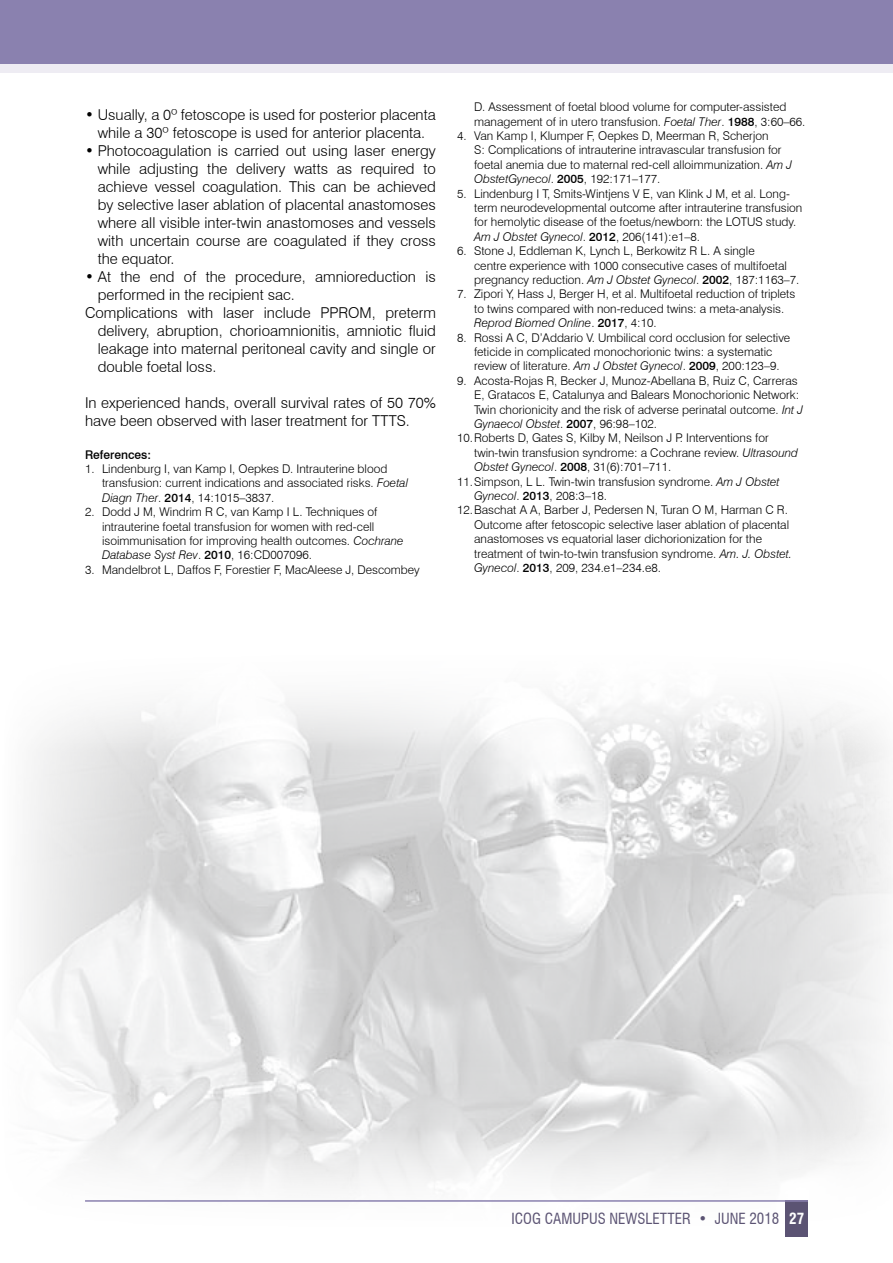
<style>
.page{position:relative;width:893px;height:1263px;background:#fff}
.page>*{position:absolute;margin:0;border:0;box-sizing:border-box;transform-origin:0 0}
.t1{font:300 15px/18px "Swiss 721 BT";color:#000;text-align:center}
.t2{font:condensed 15px "Swiss 721 BT";color:#5b5373}
.t3{font:300 12px/14.4px "Swiss 721 BT";color:#000}
.t4{font:italic 300 12px "Swiss 721 BT";color:#000}
.t5{font:500 12px "Swiss 721 BT";color:#000}
.s1{font-style:italic}
.s2{font-weight:500}
.s3{font-style:normal}
.s4{font-weight:500;font-style:normal}
.s5{font-weight:700;color:#fff}
</style>
<div class="page">
<img style="left:22px;top:699px;width:869px;height:538px">
<div style="left:785px;top:1200px;width:23px;height:36px;background:#5b5373"></div>
<div style="left:0;top:0;width:893px;height:64px;background:#8a81af"></div>
<div style="left:0;top:64px;width:893px;height:8px;background:#eeecf3"></div>
<hr style="left:85px;top:1200px;width:723px;height:2px;background:#8a81af">
<p class="t1" style="left:85px;top:106px;width:352px">• Usually, a 0º fetoscope is used for posterior placenta while a 30º fetoscope is used for anterior placenta.</p>
<p class="t1" style="left:98px;top:142px;width:340px;text-align:justify;text-indent:-13px">• Photocoagulation is carried out using laser energy while adjusting the delivery watts as required to achieve vessel coagulation. This can be achieved by selective laser ablation of placental anastomoses where all visible inter-twin anastomoses and vessels with uncertain course are coagulated if they cross the equator.</p>
<p class="t1" style="left:85px;top:268px;width:352px">• At the end of the procedure, amnioreduction is</p>
<p class="t1" style="left:98px;top:286px;width:199px">performed in the recipient sac.</p>
<p class="t1" style="left:85px;top:304px;width:352px">Complications with laser include PPROM, preterm</p>
<p class="t1" style="left:98px;top:322px;width:340px">delivery, abruption, chorioamnionitis, amniotic fluid</p>
<p class="t1" style="left:98px;top:340px;width:340px">leakage into maternal peritoneal cavity and single or</p>
<p class="t1" style="left:98px;top:358px;width:120px">double foetal loss.</p>
<p class="t1" style="left:85px;top:394px;width:352px;text-align:left">In experienced hands, overall survival rates of 50 70% have been observed with laser treatment for TTTS.</p>
<p class="t5" style="left:85px;top:447px;width:67px">References:</p>
<p class="t3" style="left:102px;top:461px;width:308px;text-indent:-17px">1. Lindenburg I, van Kamp I, Oepkes D. Intrauterine blood transfusion: current indications and associated risks. <span class="s1">Foetal<br>Diagn Ther</span>. <span class="s2">2014</span>, 14:1015–3837.</p>
<p class="t3" style="left:102px;top:504px;width:303px;text-indent:-17px">2. Dodd J M, Windrim R C, van Kamp I L. Techniques of intrauterine foetal transfusion for women with red-cell isoimmunisation for improving health outcomes. <span class="s1">Cochrane Database Syst Rev</span>. <span class="s2">2010</span>, 16:CD007096.</p>
<p class="t3" style="left:85px;top:562px;width:336px">3. Mandelbrot L, Daffos F, Forestier F, MacAleese J, Descombey</p>
<p class="t3" style="left:474px;top:100px;width:333px">D. Assessment of foetal blood volume for computer-assisted management of in utero transfusion. <span class="s1">Foetal Ther</span>. <span class="s2">1988</span>, 3:60–66.</p>
<p class="t3" style="left:474px;top:128px;width:319px;text-indent:-17px">4. Van Kamp I, Klumper F, Oepkes D, Meerman R, Scherjon<br>S: Complications of intrauterine intravascular transfusion for foetal anemia due to maternal red-cell alloimmunization. <span class="s1">Am J ObstetGynecol</span>. <span class="s2">2005</span>, 192:171–177.</p>
<p class="t3" style="left:474px;top:186px;width:330px;text-indent:-17px">5. Lindenburg I T, Smits-Wintjens V E, van Klink J M, et al. Long&shy;term neurodevelopmental outcome after intrauterine transfusion for hemolytic disease of the foetus/newborn: the LOTUS study.<br><span class="s1">Am J Obstet Gynecol</span>. <span class="s2">2012</span>, 206(141):e1–8.</p>
<p class="t3" style="left:474px;top:244px;width:327px;text-indent:-17px">6. Stone J, Eddleman K, Lynch L, Berkowitz R L. A single<br>centre experience with 1000 consecutive cases of multifoetal pregnancy reduction. <span class="s1">Am J Obstet Gynecol</span>. <span class="s2">2002</span>, 187:1163–7.</p>
<p class="t3" style="left:474px;top:287px;width:323px;text-indent:-17px">7. Zipori Y, Hass J, Berger H, et al. Multifoetal reduction of triplets to twins compared with non-reduced twins: a meta-analysis.<br><span class="s1">Reprod Biomed Online</span>. <span class="s2">2017</span>, 4:10.</p>
<p class="t3" style="left:457px;top:330px;width:335px;text-align:center">8. Rossi A C, D’Addario V. Umbilical cord occlusion for selective feticide in complicated monochorionic twins: a systematic review of literature. <span class="s1">Am J Obstet Gynecol</span>. <span class="s2">2009</span>, 200:123–9.</p>
<p class="t3" style="left:457px;top:373px;width:342px">9. Acosta-Rojas R, Becker J, Munoz-Abellana B, Ruiz C, Carreras</p>
<p class="t3" style="left:474px;top:388px;width:327px">E, Gratacos E, Catalunya and Balears Monochorionic Network:</p>
<p class="t3" style="left:474px;top:402px;width:331px">Twin chorionicity and the risk of adverse perinatal outcome. <span class="s1">Int J</span></p>
<p class="t4" style="left:474px;top:416px;width:184px">Gynaecol Obstet<span class="s3">.</span> <span class="s4">2007</span><span class="s3">, 96:98–102.</span></p>
<p class="t3" style="left:457px;top:431px;width:313px">10.Roberts D, Gates S, Kilby M, Neilson J P. Interventions for</p>
<p class="t3" style="left:474px;top:445px;width:325px">twin-twin transfusion syndrome: a Cochrane review. <span class="s1">Ultrasound</span></p>
<p class="t3" style="left:474px;top:460px;width:199px"><span class="s1">Obstet Gynecol</span>. <span class="s2">2008</span>, 31(6):701–711.</p>
<p class="t3" style="left:457px;top:474px;width:324px">11.Simpson, L L. Twin-twin transfusion syndrome. <span class="s1">Am J Obstet</span></p>
<p class="t3" style="left:474px;top:488px;width:134px"><span class="s1">Gynecol</span>. <span class="s2">2013</span>, 208:3–18.</p>
<p class="t3" style="left:457px;top:503px;width:332px">12.Baschat A A, Barber J, Pedersen N, Turan O M, Harman C R.</p>
<p class="t3" style="left:474px;top:517px;width:317px">Outcome after fetoscopic selective laser ablation of placental</p>
<p class="t3" style="left:474px;top:532px;width:289px">anastomoses vs equatorial laser dichorionization for the</p>
<p class="t3" style="left:474px;top:546px;width:320px">treatment of twin-to-twin transfusion syndrome. <span class="s1">Am. J. Obstet.</span></p>
<p class="t3" style="left:474px;top:560px;width:188px"><span class="s1">Gynecol</span>. <span class="s2">2013</span>, 209, 234.e1–234.e8.</p>
<p class="t2" style="left:511px;top:1209px;width:294px">ICOG CAMUPUS NEWSLETTER • JUNE 2018 <span class="s5">27</span></p>
</div>
